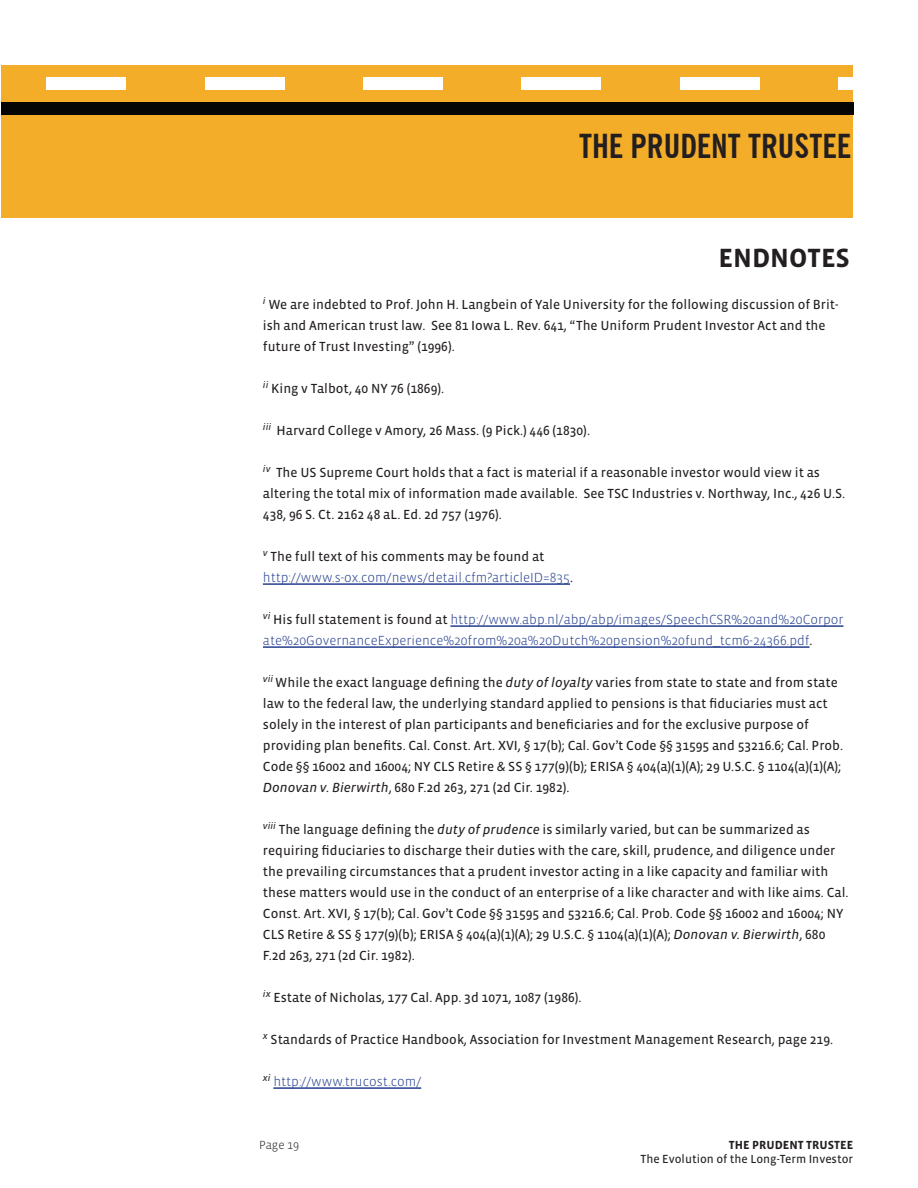
<style>
.page{position:relative;width:918px;height:1188px;background:#fff}
.page>*{position:absolute;margin:0;border:0;box-sizing:border-box;transform-origin:0 0}
.t1{font:700 condensed 33px "News Gothic BT";color:#231f20}
.t2{font:700 27px "Vista Sans";color:#231f20}
.Biblio{font:13.5px/21px "Vista Sans Reg";color:#231f20}
.Biblio-2{font:300 13.5px/21px "Vista Sans";color:#253f8e}
.t3{font:12px "Vista Sans Reg";color:#231f20}
.t4{font:700 12px "Vista Sans";color:#231f20}
.t5{font:300 12px "Vista Sans";color:#231f20}
.s1{font-family:"Vista Sans Reg";font-weight:400;color:#231f20}
.s2{font-style:italic}
</style>
<div class="page">
<div style="left:1px;top:65px;width:852px;height:152px;background:#f4ad28"></div>
<div style="left:363px;top:77px;width:80px;height:12px;background:#fff"></div>
<div style="left:522px;top:77px;width:79px;height:12px;background:#fff"></div>
<div style="left:680px;top:77px;width:80px;height:12px;background:#fff"></div>
<div style="left:839px;top:77px;width:14px;height:12px;background:#fff"></div>
<div style="left:1px;top:102px;width:852px;height:12px;background:#040504"></div>
<div style="left:47px;top:77px;width:79px;height:12px;background:#fff"></div>
<div style="left:205px;top:77px;width:79px;height:12px;background:#fff"></div>
<hr style="left:263px;top:583px;width:307px;height:2px;background:#253f8e">
<hr style="left:450px;top:625px;width:393px;height:2px;background:#253f8e">
<hr style="left:263px;top:646px;width:547px;height:2px;background:#253f8e">
<hr style="left:273px;top:1087px;width:148px;height:2px;background:#253f8e">
<h1 class="t1" style="left:579px;top:126px;width:274px">THE PRUDENT TRUSTEE</h1>
<p class="t2" style="left:719px;top:244px;width:133px">ENDNOTES</p>
<p class="Biblio" style="left:263px;top:295px;width:577px"><sup>i</sup> We are indebted to Prof. John H. Langbein of Yale University for the following discussion of Brit&shy;ish and American trust law. See 81 Iowa L. Rev. 641, “The Uniform Prudent Investor Act and the future of Trust Investing” (1996).</p>
<p class="Biblio" style="left:263px;top:379px;width:183px"><sup>ii</sup> King v Talbot, 40 NY 76 (1869).</p>
<p class="Biblio" style="left:263px;top:421px;width:329px"><sup>iii</sup> Harvard College v Amory, 26 Mass. (9 Pick.) 446 (1830).</p>
<p class="Biblio" style="left:263px;top:463px;width:584px"><sup>iv</sup> The US Supreme Court holds that a fact is material if a reasonable investor would view it as altering the total mix of information made available. See TSC Industries v. Northway, Inc., 426 U.S.<br>438, 96 S. Ct. 2162 48 aL. Ed. 2d 757 (1976).</p>
<p class="Biblio-2" style="left:263px;top:547px;width:312px"><sup>v</sup> <span class="s1">The full text of his comments may be found at </span>http://www.s-ox.com/news/detail.cfm?articleID=83 5<span class="s1">.</span></p>
<p class="Biblio-2" style="left:263px;top:610px;width:582px"><sup>vi</sup> <span class="s1">His full statement is found at</span> http://www.abp.nl/abp/abp/images/SpeechCSR%20and%20Corpor ate%20GovernanceExperience%20from%20a%20Dutch%20pension%20fund_tcm6-24366</p>
<p class="Biblio-2" style="left:787px;top:631px;width:27px">.pdf<span class="s1">.</span></p>
<p class="Biblio" style="left:263px;top:673px;width:582px"><sup>vii</sup> While the exact language defining the <span class="s2">duty of loyalty</span> varies from state to state and from state law to the federal law, the underlying standard applied to pensions is that fiduciaries must act solely in the interest of plan participants and beneficiaries and for the exclusive purpose of providing plan benefits. Cal. Const. Art. XVI, § 17(b); Cal. Gov’t Code §§ 31595 and 53216.6; Cal. Prob.<br>Code §§ 16002 and 16004; NY CLS Retire &amp; SS § 177(9)(b); ERISA § 404(a)(1)(A); 29 U.S.C. § 1104(a)(1)(A); <span class="s2">Donovan v. Bierwirth</span>, 680 F.2d 263, 271 (2d Cir. 1982).</p>
<p class="Biblio" style="left:263px;top:820px;width:587px"><sup>viii</sup> The language defining the <span class="s2">duty of prudence</span> is similarly varied, but can be summarized as requiring fiduciaries to discharge their duties with the care, skill, prudence, and diligence under the prevailing circumstances that a prudent investor acting in a like capacity and familiar with these matters would use in the conduct of an enterprise of a like character and with like aims. Cal.<br>Const. Art. XVI, § 17(b); Cal. Gov’t Code §§ 31595 and 53216.6; Cal. Prob. Code §§ 16002 and 16004; NY CLS Retire &amp; SS § 177(9)(b); ERISA § 404(a)(1)(A); 29 U.S.C. § 1104(a)(1)(A); <span class="s2">Donovan v. Bierwirth</span>, 680<br>F.2d 263, 271 (2d Cir. 1982).</p>
<p class="Biblio" style="left:263px;top:988px;width:320px"><sup>ix</sup> Estate of Nicholas, 177 Cal. App. 3d 1071, 1087 (1986).</p>
<p class="Biblio" style="left:263px;top:1030px;width:572px"><sup>x</sup> Standards of Practice Handbook, Association for Investment Management Research, page 219.</p>
<p class="Biblio-2" style="left:263px;top:1072px;width:160px"><sup>xi</sup> http://www.trucost.com/</p>
<p class="t5" style="left:259px;top:1139px;width:35px">Page 19</p>
<p class="t4" style="left:729px;top:1139px;width:126px">THE PRUDENT TRUSTEE</p>
<p class="t3" style="left:641px;top:1153px;width:214px">The Evolution of the Long-Term Investor</p>
</div>
